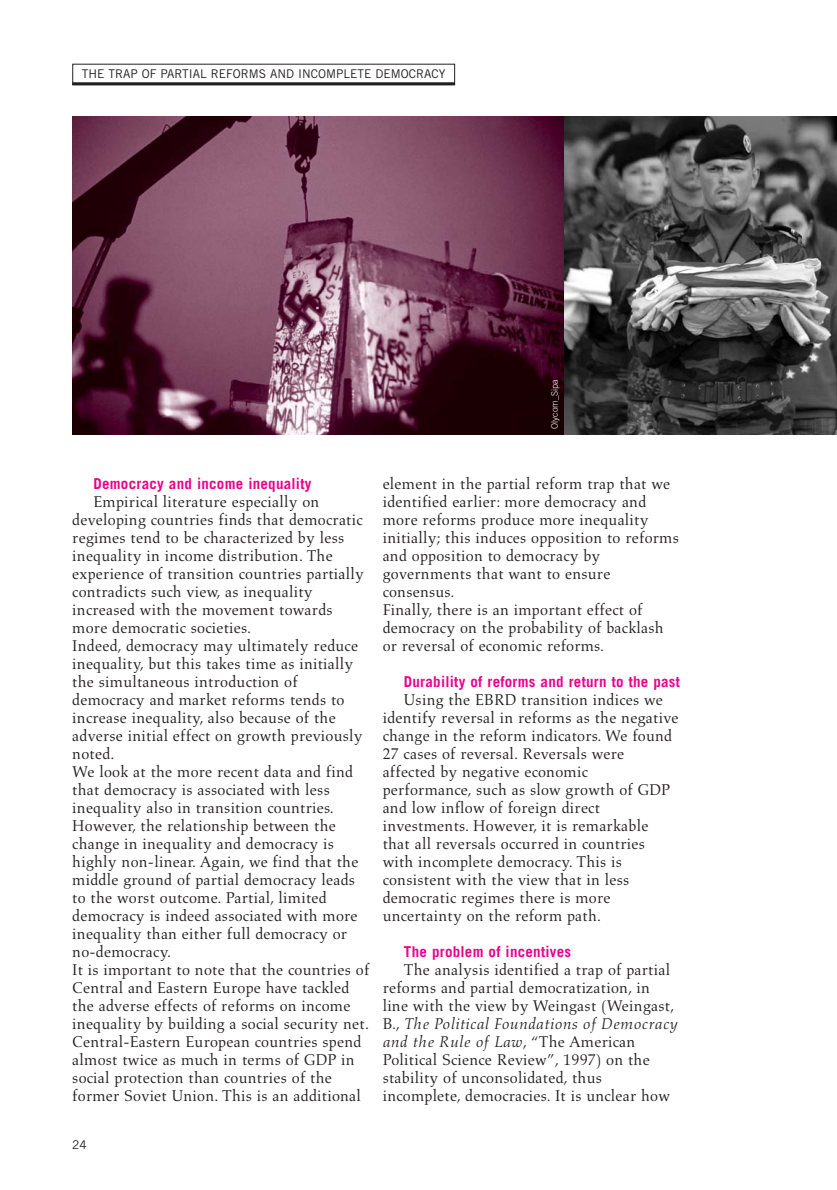
<style>
.page{position:relative;width:837px;height:1190px;background:#fff}
.page>*{position:absolute;margin:0;border:0;box-sizing:border-box;transform-origin:0 0}
.t1{font:15.9px/18px "Aldus";letter-spacing:.015em;color:#231f20}
.t2{font:700 15px "Trade Gothic";letter-spacing:.015em;color:#ec008c}
.t3{font:12px "Trade Gothic";color:#231f20}
.t4{font:300 9px "Trade Gothic";color:#fff}
.s1{font-style:italic}
</style>
<div class="page">
<hr style="left:72px;top:82px;width:383px;height:3px;background:#231f20">
<img style="left:563px;top:117px;width:274px;height:318px">
<img style="left:72px;top:117px;width:491px;height:318px">
<p class="t3" style="left:82px;top:69px;width:365px">THE TRAP OF PARTIAL REFORMS AND INCOMPLETE DEMOCRACY</p>
<p class="t4" style="left:551px;top:429px;width:51px;rotate:-90deg">Olycom_Sipa</p>
<p class="t2" style="left:94px;top:478px;width:219px">Democracy and income inequality</p>
<p class="t1" style="left:72px;top:493px;width:299px;text-indent:21px">Empirical literature especially on developing countries finds that democratic regimes tend to be characterized by less inequality in income distribution. The experience of transition countries partially contradicts such view, as inequality increased with the movement towards more democratic societies.<br>Indeed, democracy may ultimately reduce inequality, but this takes time as initially the simultaneous introduction of democracy and market reforms tends to increase inequality, also because of the adverse initial effect on growth previously noted.<br>We look at the more recent data and find that democracy is associated with less inequality also in transition countries.<br>However, the relationship between the change in inequality and democracy is highly non-linear. Again, we find that the middle ground of partial democracy leads to the worst outcome. Partial, limited democracy is indeed associated with more inequality than either full democracy or no-democracy.<br>It is important to note that the countries of Central and Eastern Europe have tackled the adverse effects of reforms on income inequality by building a social security net.<br>Central-Eastern European countries spend almost twice as much in terms of GDP in social protection than countries of the former Soviet Union. This is an additional</p>
<p class="t1" style="left:383px;top:475px;width:298px">element in the partial reform trap that we identified earlier: more democracy and more reforms produce more inequality initially; this induces opposition to reforms and opposition to democracy by governments that want to ensure consensus.<br>Finally, there is an important effect of democracy on the probability of backlash or reversal of economic reforms.</p>
<p class="t2" style="left:404px;top:676px;width:278px">Durability of reforms and return to the past</p>
<p class="t1" style="left:383px;top:691px;width:297px;text-indent:21px">Using the EBRD transition indices we identify reversal in reforms as the negative change in the reform indicators. We found 27 cases of reversal. Reversals were affected by negative economic performance, such as slow growth of GDP and low inflow of foreign direct investments. However, it is remarkable that all reversals occurred in countries with incomplete democracy. This is consistent with the view that in less democratic regimes there is more uncertainty on the reform path.</p>
<p class="t2" style="left:404px;top:946px;width:169px">The problem of incentives</p>
<p class="t1" style="left:383px;top:961px;width:297px;text-indent:21px">The analysis identified a trap of partial reforms and partial democratization, in line with the view by Weingast (Weingast, B., <span class="s1">The Political Foundations of Democracy and the Rule of Law</span>, “The American Political Science Review”, 1997) on the stability of unconsolidated, thus incomplete, democracies. It is unclear how</p>
<p class="t3" style="left:72px;top:1140px;width:16px">24</p>
</div>
